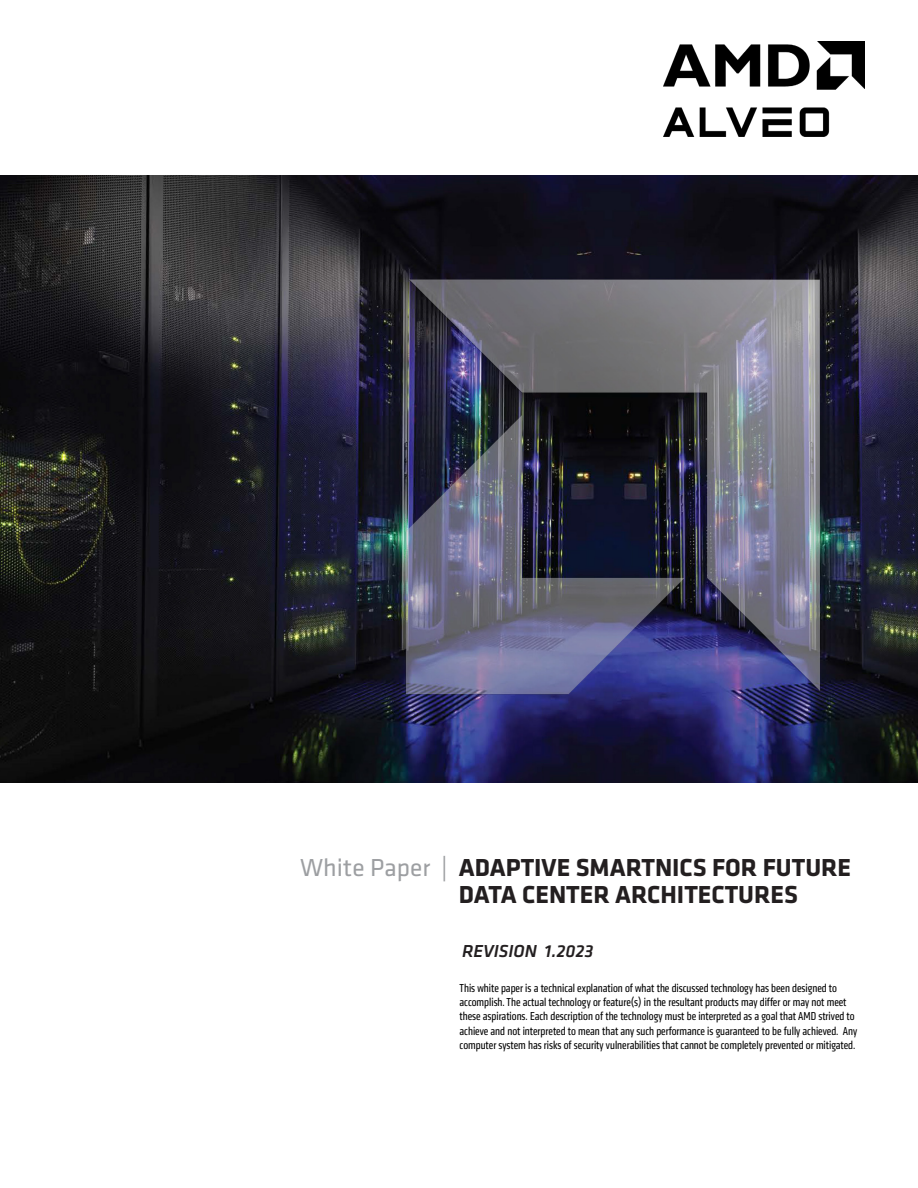
<style>
.page{position:relative;width:918px;height:1188px;background:#fff}
.page>*{position:absolute;margin:0;border:0;box-sizing:border-box;transform-origin:0 0}
.t1{font:700 25.5px/27px "Klavika";color:#231f20}
.t2{font:italic 500 18px "Klavika";color:#231f20}
.body_text{font:condensed 12px/14.4px "Klavika";color:#000}
.s1{font-weight:400;color:#9d9fa2}
</style>
<div class="page">
<img style="left:0;top:176px;width:918px;height:607px">
<img style="left:664px;top:42px;width:201px;height:95px">
<p class="t1" style="left:459px;top:853px;width:394px;text-indent:-159px"><span class="s1">White Paper |</span> ADAPTIVE SMARTNICS FOR FUTURE<br>DATA CENTER ARCHITECTURES</p>
<p class="t2" style="left:462px;top:939px;width:133px">REVISION 1.2023</p>
<p class="body_text" style="left:460px;top:980px;width:399px">This white paper is a technical explanation of what the discussed technology has been designed to accomplish. The actual technology or feature(s) in the resultant products may differ or may not meet these aspirations. Each description of the technology must be interpreted as a goal that AMD strived to achieve and not interpreted to mean that any such performance is guaranteed to be fully achieved. Any computer system has risks of security vulnerabilities that cannot be completely prevented or mitigated.</p>
</div>
